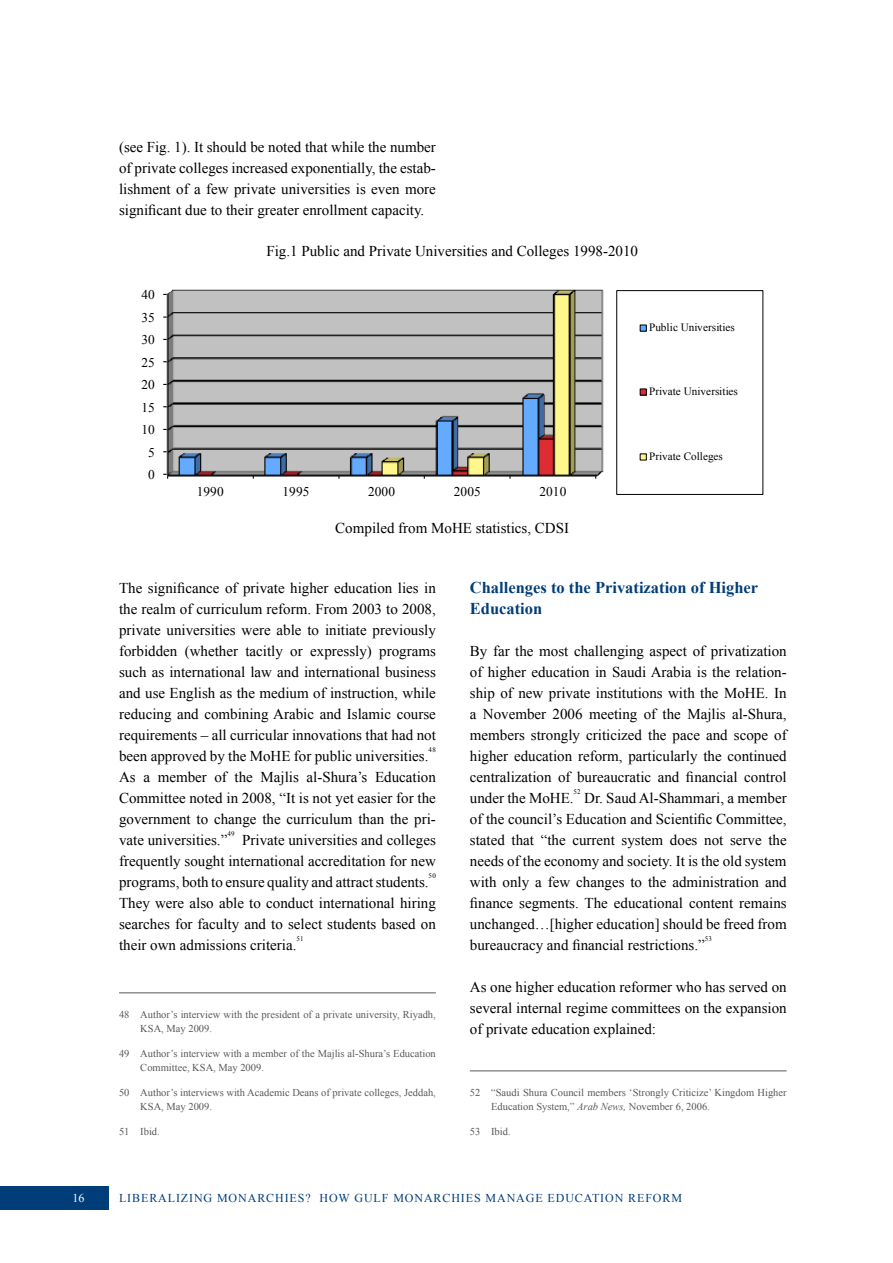
<style>
.page{position:relative;width:893px;height:1263px;background:#fff}
.page>*{position:absolute;margin:0;border:0;box-sizing:border-box;transform-origin:0 0}
.t1{font:700 16.5px/21px "Times New Roman";color:#003d79}
.t2{font:15px/21px "Times New Roman";color:#000;text-align:justify}
.t3{font:13.35px "Times New Roman";letter-spacing:.005em;color:#000}
.t4{font:12px "Times New Roman";letter-spacing:.075em;color:#003d79}
.t5{font:12px "Times New Roman";color:#fff}
.t6{font:11.25px "Times New Roman";letter-spacing:.01em;color:#000}
.t7{font:11.1px "Times New Roman";letter-spacing:.01em;color:#000}
.t8{font:10.5px/13.5px "Times New Roman";color:#58595b}
.t9{font:7.05px "Times New Roman";letter-spacing:.02em;color:#000}
.s1{font-style:italic}
</style>
<div class="page">
<div style="left:0;top:1186px;width:108px;height:23px;background:#003d79"></div>
<hr style="left:119px;top:992px;width:317px;height:1px;background:#58595b">
<hr style="left:470px;top:1070px;width:317px;height:1px;background:#58595b">
<div style="left:616px;top:290px;width:147px;height:205px;border:1px solid #000"></div>
<svg style="left:640px;top:325px;width:6px;height:6px"></svg>
<svg style="left:640px;top:389px;width:6px;height:6px"></svg>
<svg style="left:640px;top:454px;width:6px;height:6px"></svg>
<img style="left:164px;top:289px;width:440px;height:188px">
<p class="t2" style="left:119px;top:136px;width:318px">(see Fig. 1). It should be noted that while the number of private colleges increased exponentially, the estab&shy;lishment of a few private universities is even more significant due to their greater enrollment capacity.</p>
<p class="t3" style="left:141px;top:286px;width:15px">40</p>
<p class="t3" style="left:141px;top:308px;width:15px">35</p>
<p class="t3" style="left:141px;top:331px;width:15px">30</p>
<p class="t3" style="left:141px;top:353px;width:15px">25</p>
<p class="t3" style="left:141px;top:376px;width:15px">20</p>
<p class="t3" style="left:141px;top:398px;width:15px">15</p>
<p class="t3" style="left:141px;top:421px;width:15px">10</p>
<p class="t3" style="left:148px;top:443px;width:8px">5</p>
<p class="t3" style="left:148px;top:466px;width:8px">0</p>
<p class="t2" style="left:266px;top:240px;width:373px">Fig.1 Public and Private Universities and Colleges 1998-2010</p>
<p class="t3" style="left:197px;top:482px;width:28px">1990</p>
<p class="t3" style="left:283px;top:482px;width:28px">1995</p>
<p class="t3" style="left:368px;top:482px;width:28px">2000</p>
<p class="t3" style="left:454px;top:482px;width:28px">2005</p>
<p class="t3" style="left:539px;top:482px;width:28px">2010</p>
<p class="t2" style="left:335px;top:517px;width:235px">Compiled from MoHE statistics, CDSI</p>
<p class="t6" style="left:649px;top:320px;width:87px">Public Universities</p>
<p class="t7" style="left:649px;top:384px;width:90px">Private Universities</p>
<p class="t7" style="left:649px;top:449px;width:75px">Private Colleges</p>
<p class="t2" style="left:119px;top:577px;width:318px">The significance of private higher education lies in the realm of curriculum reform. From 2003 to 2008, private universities were able to initiate previously forbidden (whether tacitly or expressly) programs such as international law and international business and use English as the medium of instruction, while reducing and combining Arabic and Islamic course requirements – all curricular innovations that had not been approved by the MoHE for public universities.</p>
<p class="t9" style="left:429px;top:745px;width:9px">48</p>
<p class="t2" style="left:119px;top:766px;width:318px">As a member of the Majlis al-Shura’s Education Committee noted in 2008, “It is not yet easier for the government to change the curriculum than the pri&shy;vate universities.”</p>
<p class="t9" style="left:227px;top:829px;width:9px">49</p>
<p class="t2" style="left:119px;top:829px;width:318px;text-indent:123px">Private universities and colleges frequently sought international accreditation for new programs, both to ensure quality and attract students.</p>
<p class="t9" style="left:429px;top:871px;width:9px">50</p>
<p class="t2" style="left:119px;top:892px;width:318px">They were also able to conduct international hiring searches for faculty and to select students based on their own admissions criteria.</p>
<p class="t9" style="left:297px;top:934px;width:8px">51</p>
<p class="t8" style="left:140px;top:1008px;width:297px;text-indent:-21px">48 Author’s interview with the president of a private university, Riyadh,<br>KSA, May 2009.</p>
<p class="t8" style="left:140px;top:1047px;width:297px;text-indent:-21px">49 Author’s interview with a member of the Majlis al-Shura’s Education<br>Committee, KSA, May 2009.</p>
<p class="t8" style="left:140px;top:1086px;width:297px;text-indent:-21px">50 Author’s interviews with Academic Deans of private colleges, Jeddah,<br>KSA, May 2009.</p>
<p class="t8" style="left:119px;top:1125px;width:42px">51 Ibid.</p>
<p class="t1" style="left:470px;top:576px;width:290px">Challenges to the Privatization of Higher<br>Education</p>
<p class="t2" style="left:470px;top:640px;width:320px">By far the most challenging aspect of privatization of higher education in Saudi Arabia is the relation&shy;ship of new private institutions with the MoHE. In a November 2006 meeting of the Majlis al-Shura, members strongly criticized the pace and scope of higher education reform, particularly the continued centralization of bureaucratic and financial control under the MoHE.</p>
<p class="t9" style="left:574px;top:787px;width:9px">52</p>
<p class="t2" style="left:470px;top:787px;width:318px;text-indent:114px">Dr. Saud Al-Shammari, a member of the council’s Education and Scientific Committee, stated that “the current system does not serve the needs of the economy and society. It is the old system with only a few changes to the administration and finance segments. The educational content remains unchanged…[higher education] should be freed from bureaucracy and financial restrictions.”</p>
<p class="t9" style="left:705px;top:934px;width:9px">53</p>
<p class="t2" style="left:470px;top:976px;width:318px">As one higher education reformer who has served on several internal regime committees on the expansion of private education explained:</p>
<p class="t8" style="left:491px;top:1086px;width:297px;text-indent:-21px">52 “Saudi Shura Council members ‘Strongly Criticize’ Kingdom Higher<br>Education System,” <span class="s1">Arab News,</span> November 6, 2006.</p>
<p class="t8" style="left:470px;top:1125px;width:42px">53 Ibid.</p>
<p class="t5" style="left:72px;top:1189px;width:13px">16</p>
<p class="t4" style="left:119px;top:1189px;width:564px">LIBERALIZING MONARCHIES? HOW GULF MONARCHIES MANAGE EDUCATION REFORM</p>
</div>
